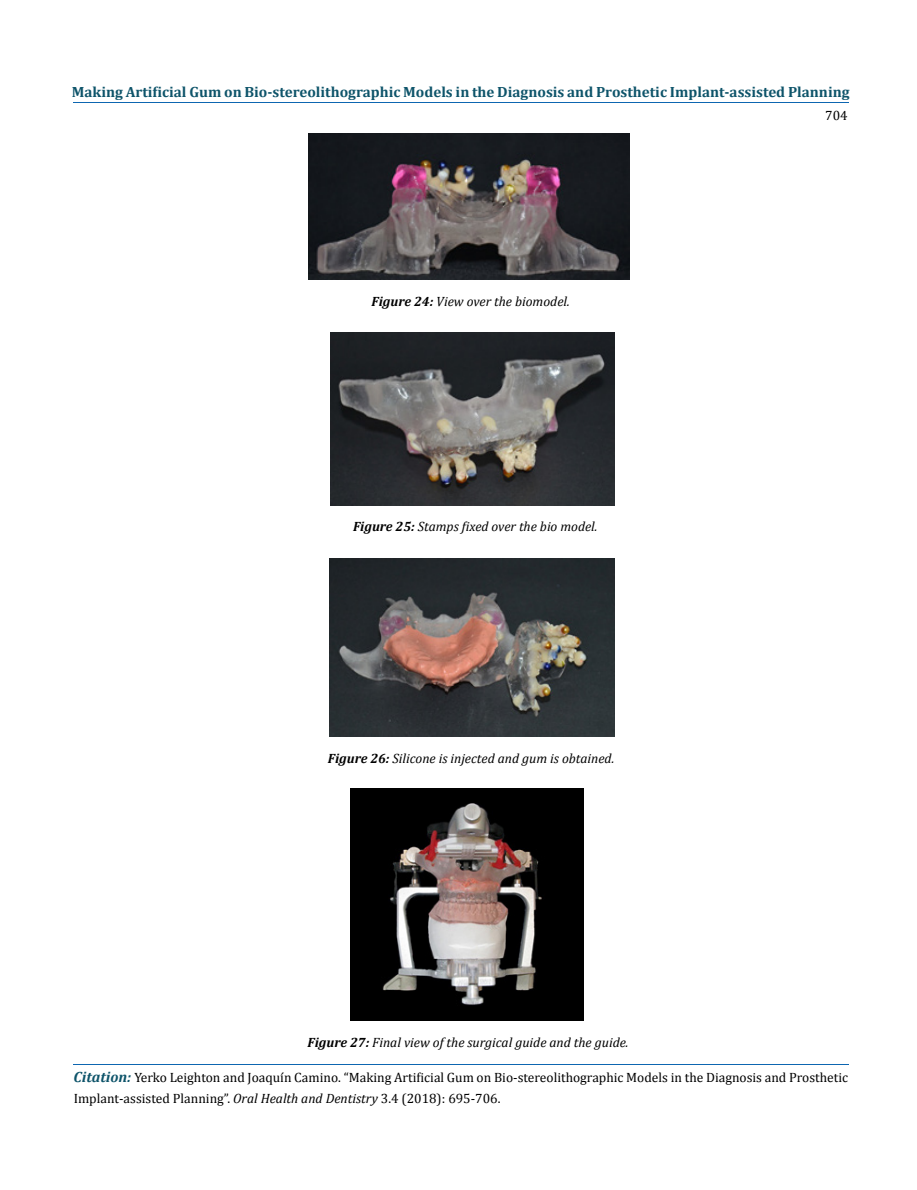
<style>
.page{position:relative;width:917px;height:1190px;background:#fff}
.page>*{position:absolute;margin:0;border:0;box-sizing:border-box;transform-origin:0 0}
.t1{font:700 14.85px "Cambria";color:#0e546a}
.t2{font:13.5px/21px "Cambria";color:#000}
.t3{font:italic 13.5px "Cambria";color:#000}
.s1{font-weight:700}
.s2{font-weight:700;font-style:italic;font-size:14.85px;color:#0e546a}
.s3{font-style:italic}
</style>
<div class="page">
<hr style="left:73px;top:1064px;width:775px;height:1px;background:#0d66b1">
<hr style="left:73px;top:103px;width:775px;height:1px;background:#0d66b1">
<img style="left:308px;top:133px;width:321px;height:147px">
<img style="left:330px;top:333px;width:284px;height:172px">
<img style="left:330px;top:558px;width:284px;height:178px">
<img style="left:350px;top:788px;width:233px;height:232px">
<p class="t1" style="left:72px;top:83px;width:779px">Making Artificial Gum on Bio-stereolithographic Models in the Diagnosis and Prosthetic Implant-assisted Planning</p>
<p class="t2" style="left:825px;top:105px;width:24px">704</p>
<p class="t3" style="left:371px;top:293px;width:200px"><span class="s1">Figure 24:</span> View over the biomodel.</p>
<p class="t3" style="left:353px;top:518px;width:246px"><span class="s1">Figure 25:</span> Stamps fixed over the bio model.</p>
<p class="t3" style="left:328px;top:750px;width:288px"><span class="s1">Figure 26:</span> Silicone is injected and gum is obtained.</p>
<p class="t3" style="left:307px;top:1034px;width:322px"><span class="s1">Figure 27:</span> Final view of the surgical guide and the guide.</p>
<p class="t2" style="left:74px;top:1066px;width:776px"><span class="s2">Citation:</span> Yerko Leighton and Joaquín Camino. “Making Artificial Gum on Bio-stereolithographic Models in the Diagnosis and Prosthetic<br>Implant-assisted Planning”. <span class="s3">Oral Health and Dentistry</span> 3.4 (2018): 695-706.</p>
</div>
